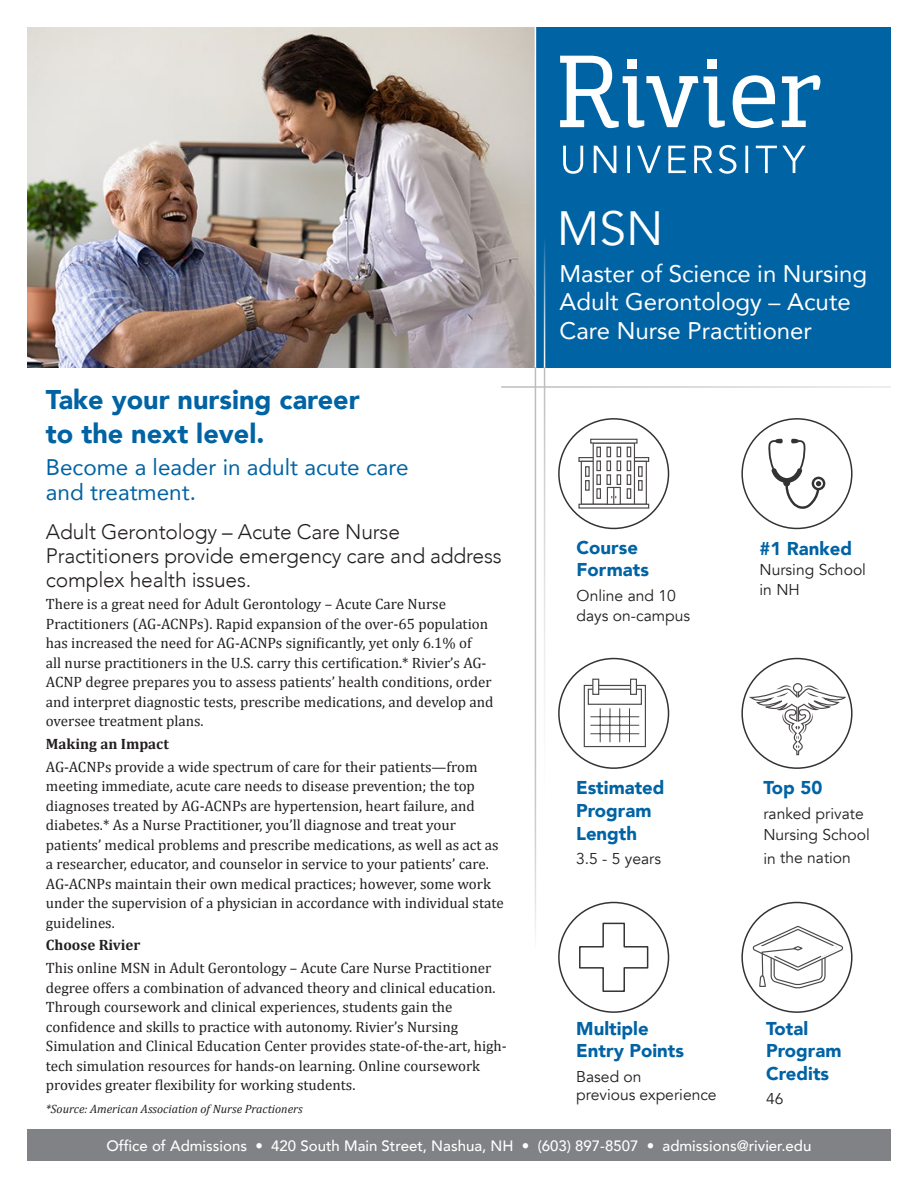
<style>
.page{position:relative;width:918px;height:1188px;background:#fff}
.page>*{position:absolute;margin:0;border:0;box-sizing:border-box;transform-origin:0 0}
.t1{font:48px "Avenir";color:#fff}
.body_copy{font:900 27px/34.5px "Avenir";color:#0063a4}
.t2{font:24px/28.5px "Avenir";color:#fff}
.body_copy-2{font:22.5px "Avenir";color:#0063a4}
.body_copy-3{font:300 21px/24px "Avenir";letter-spacing:-.01em;color:#231f20}
.t3{font:900 18.6px/22.8px "Avenir";color:#0063a4}
.t4{font:15.6px/20px "Avenir";color:#231f20}
.body_copy-4{font:15px/19.5px "Cambria";color:#231f20}
.body_copy-5{font:500 15px "Avenir";color:#fff}
.body_copy-6{font:700 15px "Cambria";color:#231f20}
.body_copy-7{font:italic 12px "Cambria";color:#231f20}
</style>
<div class="page">
<img style="left:27px;top:27px;width:508px;height:340px">
<div style="left:27px;top:1130px;width:864px;height:31px;background:#808285"></div>
<div style="left:536px;top:27px;width:355px;height:340px;background:#0063a4"></div>
<hr style="left:544px;top:237px;width:1px;height:142px;background:#fff">
<hr style="left:544px;top:367px;width:1px;height:438px;background:#bcbdc0">
<hr style="left:535px;top:367px;width:1px;height:582px;background:#bcbdc0">
<svg style="left:733px;top:75px;width:42px;height:53px"></svg>
<svg style="left:560px;top:56px;width:165px;height:72px"></svg>
<svg style="left:782px;top:75px;width:38px;height:52px"></svg>
<div style="left:708px;top:59px;width:9px;height:9px;background:#fff"></div>
<svg style="left:563px;top:145px;width:243px;height:29px"></svg>
<hr style="left:501px;top:386px;width:390px;height:2px;background:#bcbdc0">
<svg style="left:563px;top:422px;width:102px;height:103px"></svg>
<div style="left:558px;top:418px;width:111px;height:111px;border:2px solid #333;border-radius:50%"></div>
<svg style="left:745px;top:422px;width:103px;height:103px"></svg>
<div style="left:741px;top:418px;width:112px;height:111px;border:2px solid #333;border-radius:50%"></div>
<svg style="left:563px;top:662px;width:102px;height:102px"></svg>
<div style="left:592px;top:679px;width:7px;height:16px;background:#fff;border:1px solid #4c484b"></div>
<div style="left:630px;top:679px;width:7px;height:16px;background:#fff;border:1px solid #4c484b"></div>
<hr style="left:619px;top:708px;width:1px;height:34px;background:#4c484b">
<hr style="left:590px;top:716px;width:49px;height:1px;background:#4c484b">
<hr style="left:590px;top:725px;width:49px;height:1px;background:#4c484b">
<hr style="left:590px;top:733px;width:49px;height:1px;background:#4c484b">
<hr style="left:629px;top:708px;width:1px;height:34px;background:#4c484b">
<hr style="left:610px;top:708px;width:1px;height:34px;background:#4c484b">
<hr style="left:600px;top:708px;width:1px;height:34px;background:#4c484b">
<div style="left:558px;top:658px;width:111px;height:111px;border:2px solid #333;border-radius:50%"></div>
<svg style="left:748px;top:683px;width:98px;height:73px"></svg>
<div style="left:741px;top:658px;width:112px;height:111px;border:2px solid #333;border-radius:50%"></div>
<svg style="left:579px;top:922px;width:70px;height:70px"></svg>
<div style="left:558px;top:902px;width:111px;height:111px;border:2px solid #333;border-radius:50%"></div>
<svg style="left:746px;top:909px;width:102px;height:100px"></svg>
<div style="left:741px;top:902px;width:112px;height:111px;border:2px solid #333;border-radius:50%"></div>
<p class="body_copy" style="left:46px;top:381px;width:315px">Take your nursing career to the next level.</p>
<p class="body_copy-2" style="left:46px;top:449px;width:364px">Become a leader in adult acute care</p>
<p class="body_copy-2" style="left:46px;top:474px;width:152px">and treatment.</p>
<p class="t1" style="left:557px;top:200px;width:108px">MSN</p>
<p class="t2" style="left:559px;top:258px;width:309px">Master of Science in Nursing<br>Adult Gerontology – Acute<br>Care Nurse Practitioner</p>
<p class="body_copy-3" style="left:46px;top:519px;width:457px">Adult Gerontology – Acute Care Nurse<br>Practitioners provide emergency care and address complex health issues.</p>
<p class="body_copy-4" style="left:46px;top:594px;width:449px">There is a great need for Adult Gerontology – Acute Care Nurse Practitioners (AG-ACNPs). Rapid expansion of the over-65 population has increased the need for AG-ACNPs significantly, yet only 6.1% of<br>all nurse practitioners in the U.S. carry this certification.* Rivier’s AG-ACNP degree prepares you to assess patients’ health conditions, order and interpret diagnostic tests, prescribe medications, and develop and oversee treatment plans.</p>
<p class="body_copy-6" style="left:46px;top:733px;width:124px">Making an Impact</p>
<p class="body_copy-4" style="left:46px;top:757px;width:459px">AG-ACNPs provide a wide spectrum of care for their patients—from meeting immediate, acute care needs to disease prevention; the top diagnoses treated by AG-ACNPs are hypertension, heart failure, and diabetes.* As a Nurse Practitioner, you’ll diagnose and treat your patients’ medical problems and prescribe medications, as well as act as a researcher, educator, and counselor in service to your patients’ care.<br>AG-ACNPs maintain their own medical practices; however, some work under the supervision of a physician in accordance with individual state guidelines.</p>
<p class="body_copy-6" style="left:46px;top:935px;width:96px">Choose Rivier</p>
<p class="body_copy-4" style="left:46px;top:958px;width:462px">This online MSN in Adult Gerontology – Acute Care Nurse Practitioner degree offers a combination of advanced theory and clinical education.<br>Through coursework and clinical experiences, students gain the confidence and skills to practice with autonomy. Rivier’s Nursing Simulation and Clinical Education Center provides state-of-the-art, high&shy;tech simulation resources for hands-on learning. Online coursework provides greater flexibility for working students.</p>
<p class="body_copy-7" style="left:46px;top:1100px;width:258px">*Source: American Association of Nurse Practioners</p>
<p class="t3" style="left:577px;top:535px;width:74px">Course<br>Formats</p>
<p class="t4" style="left:577px;top:586px;width:115px">Online and 10 days on-campus</p>
<p class="t3" style="left:760px;top:537px;width:94px">#1 Ranked</p>
<p class="t4" style="left:760px;top:560px;width:108px">Nursing School in NH</p>
<p class="t3" style="left:576px;top:776px;width:90px">Estimated<br>Program<br>Length</p>
<p class="t4" style="left:576px;top:849px;width:87px">3.5 - 5 years</p>
<p class="t3" style="left:763px;top:776px;width:60px">Top 50</p>
<p class="t4" style="left:763px;top:803px;width:108px;line-height:21.3px">ranked private<br>Nursing School</p>
<p class="t4" style="left:763px;top:848px;width:89px">in the nation</p>
<p class="t3" style="left:576px;top:1016px;width:109px">Multiple<br>Entry Points</p>
<p class="t4" style="left:576px;top:1067px;width:142px;line-height:18.6px">Based on<br>previous experience</p>
<p class="body_copy-5" style="left:107px;top:1133px;width:706px">Office of Admissions • 420 South Main Street, Nashua, NH • (603) 897-8507 • admissions@rivier.edu</p>
<p class="t3" style="left:766px;top:1016px;width:77px">Total<br>Program<br>Credits</p>
<p class="t4" style="left:766px;top:1089px;width:19px">46</p>
</div>
